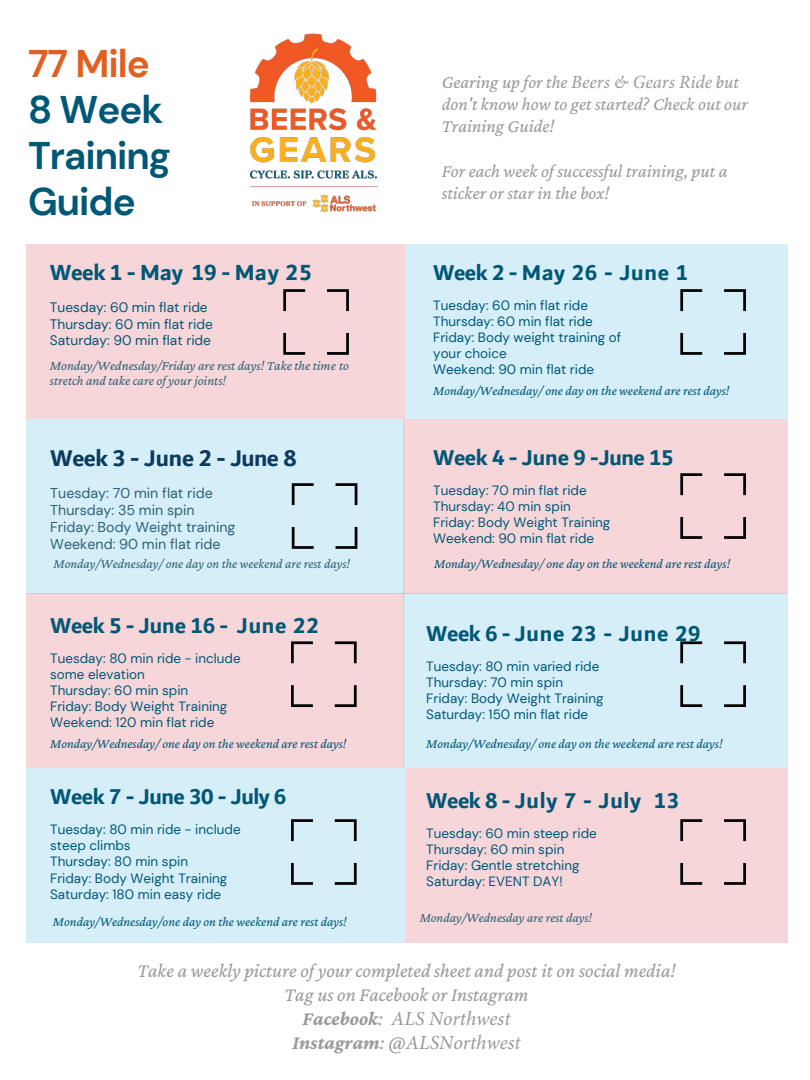
<style>
.page{position:relative;width:810px;height:1080px;background:#fff}
.page>*{position:absolute;margin:0;border:0;box-sizing:border-box;transform-origin:0 0}
.t1{font:700 38.5px/46.2px "DM Sans";letter-spacing:-.025em;color:#005776}
.t2{font:700 38.5px "DM Sans";letter-spacing:-.025em;color:#e0601f}
.t3{font:700 24.44px "Dubai";letter-spacing:-.02em;color:#0c3b5d}
.t4{font:700 23.56px "Dubai";color:#005776}
.t5{font:700 23.06px "Dubai";letter-spacing:.03em;color:#005776}
.t6{font:700 23.06px "Dubai";letter-spacing:-.02em;color:#005776}
.t7{font:700 23.06px "Dubai";color:#005776}
.t8{font:italic 20px/23.9px "Crimson Pro";color:#9a9899;text-align:center}
.t9{font:italic 20px/23.9px "Minion Pro";color:#9a9899;text-align:center}
.t10{font:italic 18.62px/22.1px "Crimson Pro";color:#9a9899}
.t11{font:14.25px/16.9px "DM Sans";color:#2e6173}
.t12{font:italic 13.75px/15.1px "Crimson Pro";color:#2e6173}
.t13{font:13.75px/16.3px "DM Sans";color:#005776}
.t14{font:13.5px/15.9px "DM Sans";color:#005776}
.t15{font:italic 13.44px "Crimson Pro";color:#005776}
.t16{font:italic 13.44px "Crimson Pro";color:#2e6173}
.s1{font-family:"Minion Pro"}
.s2{font-family:"Crimson Pro";font-weight:700}
.s3{font-family:"Crimson Pro"}
</style>
<div class="page">
<div style="left:405px;top:244px;width:382px;height:175px;background:#d5eef8"></div>
<div style="left:26px;top:244px;width:379px;height:175px;background:#f7d6da"></div>
<svg style="left:680px;top:289px;width:22px;height:22px"></svg>
<svg style="left:724px;top:289px;width:22px;height:22px"></svg>
<svg style="left:724px;top:333px;width:22px;height:22px"></svg>
<svg style="left:680px;top:333px;width:22px;height:22px"></svg>
<svg style="left:283px;top:289px;width:22px;height:22px"></svg>
<svg style="left:327px;top:289px;width:22px;height:22px"></svg>
<svg style="left:327px;top:333px;width:22px;height:22px"></svg>
<svg style="left:283px;top:333px;width:22px;height:22px"></svg>
<div style="left:404px;top:419px;width:384px;height:174px;background:#f7d6da"></div>
<div style="left:26px;top:419px;width:377px;height:174px;background:#d5eef8"></div>
<div style="left:404px;top:594px;width:384px;height:174px;background:#d5eef8"></div>
<div style="left:26px;top:768px;width:379px;height:175px;background:#d5eef8"></div>
<div style="left:26px;top:594px;width:377px;height:174px;background:#f7d6da"></div>
<div style="left:405px;top:768px;width:382px;height:175px;background:#f7d6da"></div>
<svg style="left:680px;top:473px;width:22px;height:22px"></svg>
<svg style="left:724px;top:473px;width:22px;height:22px"></svg>
<svg style="left:724px;top:517px;width:22px;height:22px"></svg>
<svg style="left:680px;top:517px;width:22px;height:22px"></svg>
<svg style="left:292px;top:483px;width:22px;height:22px"></svg>
<svg style="left:336px;top:483px;width:21px;height:22px"></svg>
<svg style="left:336px;top:527px;width:21px;height:22px"></svg>
<svg style="left:292px;top:527px;width:22px;height:22px"></svg>
<svg style="left:291px;top:641px;width:22px;height:22px"></svg>
<svg style="left:335px;top:641px;width:22px;height:22px"></svg>
<svg style="left:335px;top:685px;width:22px;height:22px"></svg>
<svg style="left:291px;top:685px;width:22px;height:22px"></svg>
<svg style="left:291px;top:819px;width:22px;height:22px"></svg>
<svg style="left:335px;top:819px;width:22px;height:22px"></svg>
<svg style="left:335px;top:863px;width:22px;height:22px"></svg>
<svg style="left:291px;top:863px;width:22px;height:22px"></svg>
<svg style="left:680px;top:641px;width:22px;height:22px"></svg>
<svg style="left:724px;top:641px;width:22px;height:22px"></svg>
<svg style="left:724px;top:685px;width:22px;height:22px"></svg>
<svg style="left:680px;top:685px;width:22px;height:22px"></svg>
<svg style="left:680px;top:819px;width:22px;height:22px"></svg>
<svg style="left:724px;top:819px;width:22px;height:22px"></svg>
<svg style="left:724px;top:863px;width:22px;height:22px"></svg>
<svg style="left:680px;top:863px;width:22px;height:22px"></svg>
<img style="left:249px;top:33px;width:129px;height:180px">
<h1 class="t2" style="left:28px;top:39px;width:123px">77 Mile</h1>
<h1 class="t1" style="left:28px;top:87px;width:144px">8 Week<br>Training<br>Guide</h1>
<h3 class="t4" style="left:50px;top:258px;width:263px">Week 1 - May 19 - May 25</h3>
<p class="t13" style="left:50px;top:299px;width:165px">Tuesday: 60 min flat ride<br>Thursday: 60 min flat ride<br>Saturday: 90 min flat ride</p>
<p class="t12" style="left:50px;top:358px;width:301px">Monday/Wednesday/Friday are rest days! Take the time to stretch and take care of your joints!</p>
<h2 class="t3" style="left:50px;top:443px;width:248px">Week 3 - June 2 - June 8</h2>
<p class="t11" style="left:50px;top:485px;width:187px">Tuesday: 70 min flat ride<br>Thursday: 35 min spin<br>Friday: Body Weight training<br>Weekend: 90 min flat ride</p>
<p class="t16" style="left:54px;top:556px;width:298px">Monday/Wednesday/ one day on the weekend are rest days!</p>
<h3 class="t7" style="left:50px;top:611px;width:270px">Week 5 - June 16 - June 22</h3>
<p class="t14" style="left:50px;top:650px;width:192px">Tuesday: 80 min ride - include some elevation<br>Thursday: 60 min spin<br>Friday: Body Weight Training<br>Weekend: 120 min flat ride</p>
<p class="t15" style="left:50px;top:736px;width:298px">Monday/Wednesday/ one day on the weekend are rest days!</p>
<h3 class="t6" style="left:50px;top:783px;width:238px">Week 7 - June 30 - July 6</h3>
<p class="t14" style="left:50px;top:821px;width:192px;line-height:16.2px">Tuesday: 80 min ride - include steep climbs<br>Thursday: 80 min spin<br>Friday: Body Weight Training<br>Saturday: 180 min easy ride</p>
<p class="t15" style="left:53px;top:913px;width:295px">Monday/Wednesday/one day on the weekend are rest days!</p>
<h3 class="t10" style="left:442px;top:71px;width:308px">Gearing up for the <span class="s1">Beers &amp; Gears Ride</span> but don't know how to get started? Check out our<br>Training Guide!</h3>
<h3 class="t10" style="left:442px;top:159px;width:287px">For each week of successful training, put a sticker or star in the box!</h3>
<h3 class="t5" style="left:433px;top:259px;width:257px">Week 2 - May 26 - June 1</h3>
<p class="t14" style="left:433px;top:298px;width:190px">Tuesday: 60 min flat ride<br>Thursday: 60 min flat ride<br>Friday: Body weight training of your choice<br>Weekend: 90 min flat ride</p>
<p class="t15" style="left:433px;top:383px;width:298px">Monday/Wednesday/ one day on the weekend are rest days!</p>
<h3 class="t6" style="left:433px;top:443px;width:242px">Week 4 - June 9 -June 15</h3>
<p class="t14" style="left:433px;top:482px;width:179px">Tuesday: 70 min flat ride<br>Thursday: 40 min spin<br>Friday: Body Weight Training<br>Weekend: 90 min flat ride</p>
<p class="t15" style="left:434px;top:556px;width:297px">Monday/Wednesday/ one day on the weekend are rest days!</p>
<h3 class="t5" style="left:426px;top:619px;width:276px">Week 6 - June 23 - June 29</h3>
<p class="t14" style="left:426px;top:658px;width:179px">Tuesday: 80 min varied ride<br>Thursday: 70 min spin<br>Friday: Body Weight Training<br>Saturday: 150 min flat ride</p>
<p class="t15" style="left:426px;top:736px;width:298px">Monday/Wednesday/ one day on the weekend are rest days!</p>
<h3 class="t5" style="left:426px;top:787px;width:255px">Week 8 - July 7 - July 13</h3>
<p class="t14" style="left:426px;top:826px;width:172px">Tuesday: 60 min steep ride<br>Thursday: 60 min spin<br>Friday: Gentle stretching<br>Saturday: EVENT DAY!</p>
<p class="t16" style="left:420px;top:910px;width:174px">Monday/Wednesday are rest days!</p>
<h3 class="t8" style="left:137px;top:959px;width:540px">Take a weekly picture of your completed sheet and post it on social media!<br>Tag us on Facebook or Instagram</h3>
<h3 class="t9" style="left:292px;top:1007px;width:230px"><span class="s2">Facebook</span><span class="s3">:</span> ALS Northwest<br><span class="s2">Instagram</span><span class="s3">: @</span>ALSNorthwest</h3>
</div>
